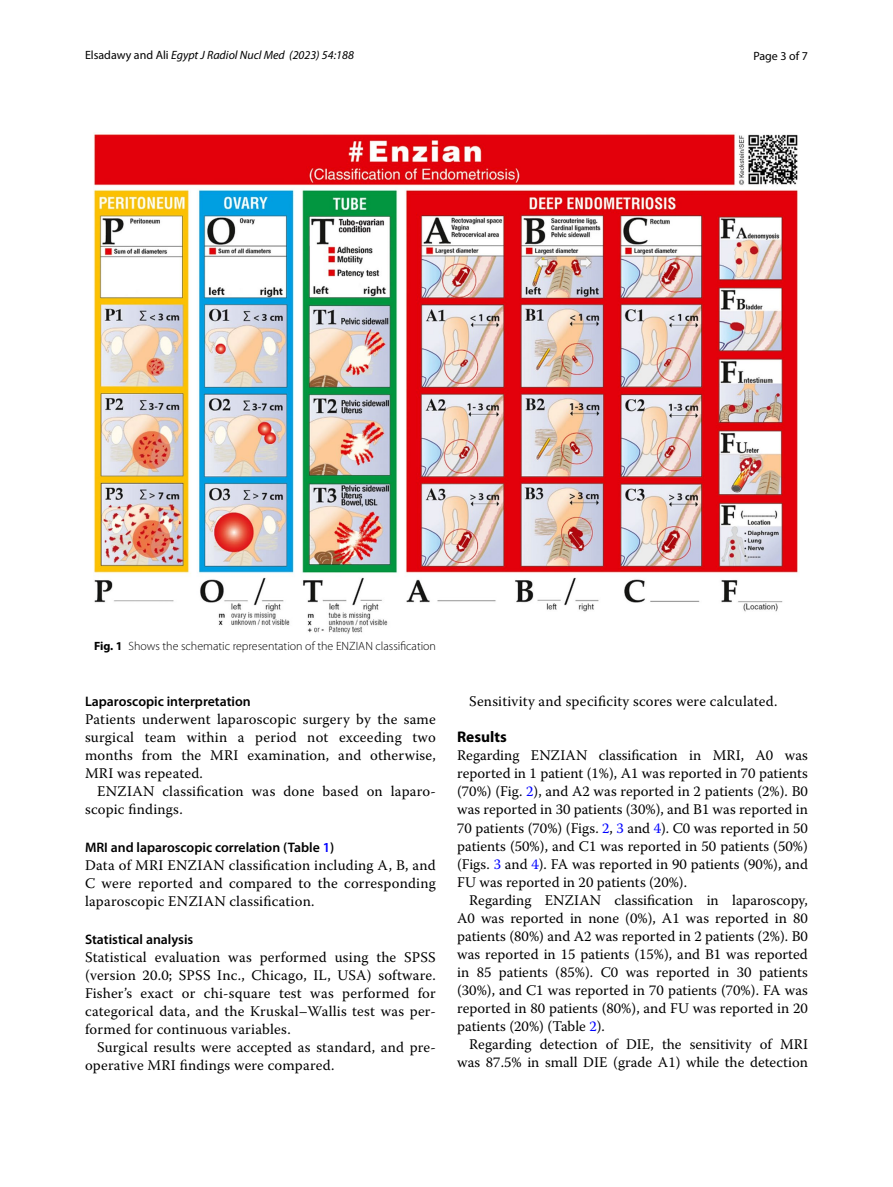
<style>
.page{position:relative;width:893px;height:1187px;background:#fff}
.page>*{position:absolute;margin:0;border:0;box-sizing:border-box;transform-origin:0 0}
.t1{font:700 15.45px "Myriad Pro";color:#000}
.t2{font:14.7px/18px "Warnock Pro";letter-spacing:.015em;color:#000;text-align:justify}
.t3{font:600 13.8px "Myriad Pro";color:#000}
.t4{font:300 12px "Myriad Pro";color:#000}
.t5{font:italic 12px "Myriad Pro";color:#000}
.t6{font:12px "Myriad Pro";color:#000}
.s1{font-style:normal}
.s2{font-weight:700}
.s3{color:#00f}
</style>
<div class="page">
<img style="left:94px;top:133px;width:705px;height:501px">
<p class="t5" style="left:85px;top:48px;width:270px"><span class="s1">Elsadawy and Ali</span> Egypt J Radiol Nucl Med (2023) 54:188</p>
<p class="t6" style="left:753px;top:48px;width:56px">Page 3 of 7</p>
<p class="t4" style="left:94px;top:639px;width:343px"><span class="s2">Fig. 1</span> Shows the schematic representation of the ENZIAN classification</p>
<p class="t3" style="left:85px;top:692px;width:167px">Laparoscopic interpretation</p>
<p class="t2" style="left:85px;top:710px;width:352px">Patients underwent laparoscopic surgery by the same surgical team within a period not exceeding two months from the MRI examination, and otherwise, MRI was repeated.</p>
<p class="t2" style="left:85px;top:781px;width:352px;text-indent:12px">ENZIAN classification was done based on laparo&shy;scopic findings.</p>
<p class="t3" style="left:85px;top:838px;width:251px">MRI and laparoscopic correlation (Table <span class="s3">1</span>)</p>
<p class="t2" style="left:85px;top:855px;width:352px">Data of MRI ENZIAN classification including A, B, and C were reported and compared to the corresponding laparoscopic ENZIAN classification.</p>
<p class="t3" style="left:85px;top:930px;width:110px">Statistical analysis</p>
<p class="t2" style="left:85px;top:947px;width:352px">Statistical evaluation was performed using the SPSS (version 20.0; SPSS Inc., Chicago, IL, USA) software.<br>Fisher’s exact or chi-square test was performed for categorical data, and the Kruskal–Wallis test was per&shy;formed for continuous variables.</p>
<p class="t2" style="left:85px;top:1037px;width:352px;text-indent:12px">Surgical results were accepted as standard, and pre&shy;operative MRI findings were compared.</p>
<p class="t2" style="left:469px;top:692px;width:310px">Sensitivity and specificity scores were calculated.</p>
<p class="t1" style="left:457px;top:727px;width:51px">Results</p>
<p class="t2" style="left:457px;top:746px;width:352px">Regarding ENZIAN classification in MRI, A0 was reported in 1 patient (1%), A1 was reported in 70 patients (70%) (Fig. <span class="s3">2</span>), and A2 was reported in 2 patients (2%). B0 was reported in 30 patients (30%), and B1 was reported in 70 patients (70%) (Figs. <span class="s3">2</span>, <span class="s3">3</span> and <span class="s3">4</span>). C0 was reported in 50 patients (50%), and C1 was reported in 50 patients (50%) (Figs. <span class="s3">3</span> and <span class="s3">4</span>). FA was reported in 90 patients (90%), and FU was reported in 20 patients (20%).</p>
<p class="t2" style="left:457px;top:890px;width:352px;text-indent:12px">Regarding ENZIAN classification in laparoscopy, A0 was reported in none (0%), A1 was reported in 80 patients (80%) and A2 was reported in 2 patients (2%). B0 was reported in 15 patients (15%), and B1 was reported in 85 patients (85%). C0 was reported in 30 patients (30%), and C1 was reported in 70 patients (70%). FA was reported in 80 patients (80%), and FU was reported in 20 patients (20%) (Table <span class="s3">2</span>).</p>
<p class="t2" style="left:457px;top:1034px;width:352px;text-align:right">Regarding detection of DIE, the sensitivity of MRI was 87.5% in small DIE (grade A1) while the detection</p>
</div>
